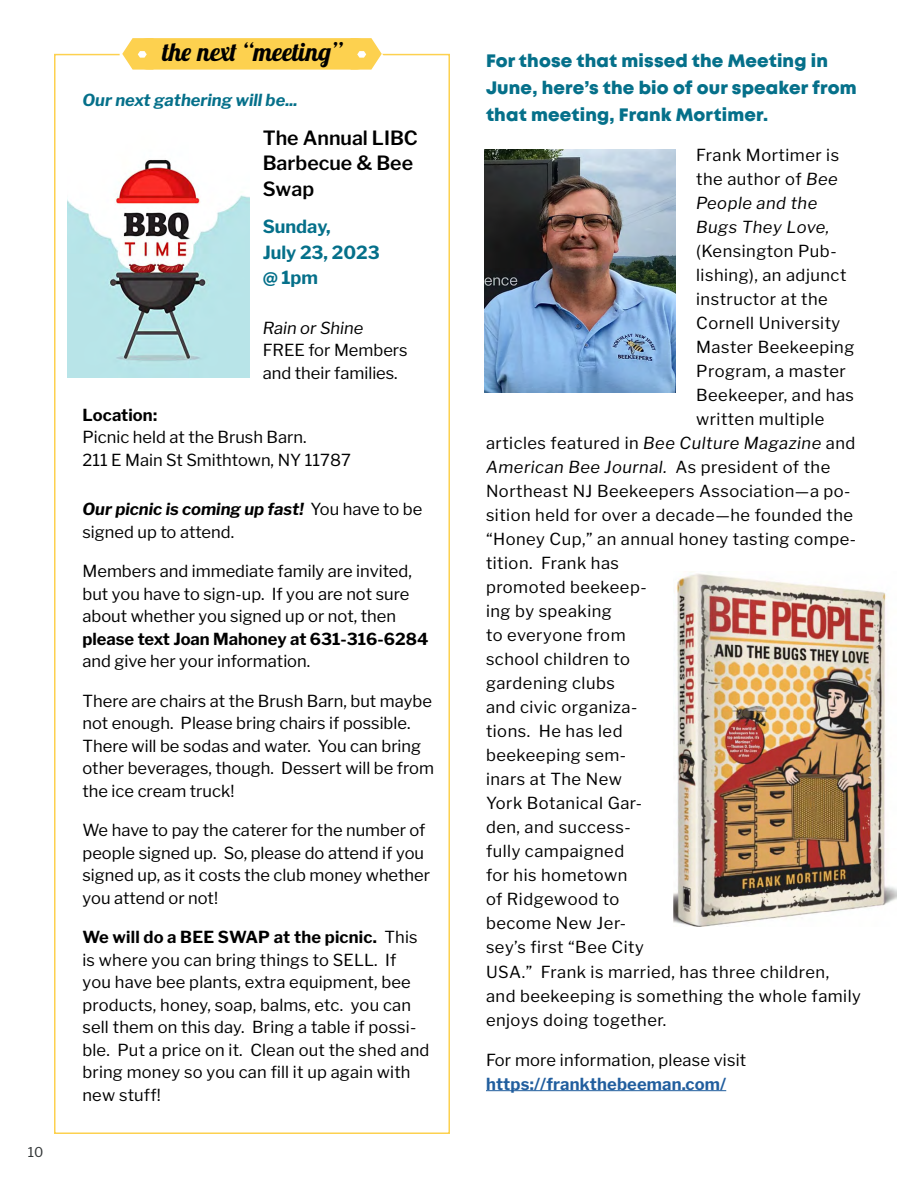
<style>
.page{position:relative;width:918px;height:1188px;background:#fff}
.page>*{position:absolute;margin:0;border:0;box-sizing:border-box;transform-origin:0 0}
.t1{font:italic 700 25.5px "Lobster Two";letter-spacing:-.01em;color:#000}
.t2{font:600 19.5px/25.5px "Libre Franklin";color:#000}
.t3{font:18px/27px "Mont Heavy DEMO";letter-spacing:.01em;color:#05708a}
.t4{font:700 18px/25.5px "Libre Franklin";color:#05708a}
.t5{font:16.5px/22.5px "Libre Franklin";letter-spacing:.01em;color:#000}
.t6{font:16.5px "Libre Franklin";letter-spacing:.03em;color:#000}
.t7{font:italic 16.5px/24px "Libre Franklin";letter-spacing:.03em;color:#000}
.t8{font:700 16.5px "Libre Franklin";color:#000}
.t9{font:700 16.5px "Libre Franklin";letter-spacing:.01em;color:#215e9e}
.t10{font:italic 700 16.5px "Libre Franklin";color:#05708a}
.t11{font:italic 16.5px "Libre Franklin";color:#000}
.t12{font:13.5px "Libre Franklin";color:#323637}
.s1{font-style:normal}
.s2{font-style:italic}
.s3{font-weight:700;font-style:italic}
.s4{font-weight:700}
</style>
<div class="page">
<img style="left:68px;top:159px;width:181px;height:219px">
<div style="left:132px;top:38px;width:240px;height:32px;background:#fdd14f;border-radius:16px"></div>
<svg style="left:122px;top:38px;width:42px;height:32px"></svg>
<svg style="left:331px;top:38px;width:53px;height:32px"></svg>
<hr style="left:486px;top:1090px;width:240px;height:1px;background:#215e9e">
<img style="left:484px;top:150px;width:192px;height:243px">
<hr style="left:917px;top:0;width:1px;height:83px;background:#05708a">
<img style="left:674px;top:573px;width:222px;height:354px">
<p class="t12" style="left:28px;top:1144px;width:17px">10</p>
<h1 class="t1" style="left:162px;top:35px;width:182px">the next “meeting”</h1>
<p class="t3" style="left:486px;top:48px;width:372px">For those that missed the Meeting in<br>June, here’s the bio of our speaker from that meeting, Frank Mortimer.</p>
<p class="t7" style="left:696px;top:143px;width:145px"><span class="s1">Frank Mortimer is the author of</span> Bee<br>People and the<br>Bugs They Love,</p>
<p class="t6" style="left:696px;top:241px;width:142px">(Kensington Pub-</p>
<p class="t6" style="left:696px;top:265px;width:152px">lishing), an adjunct</p>
<p class="t6" style="left:696px;top:289px;width:133px">instructor at the</p>
<p class="t6" style="left:696px;top:313px;width:146px">Cornell University</p>
<p class="t6" style="left:696px;top:337px;width:160px">Master Beekeeping</p>
<p class="t6" style="left:696px;top:361px;width:151px">Program, a master</p>
<p class="t6" style="left:696px;top:385px;width:159px">Beekeeper, and has</p>
<p class="t6" style="left:696px;top:409px;width:130px">written multiple</p>
<p class="t6" style="left:486px;top:433px;width:371px">articles featured in <span class="s2">Bee Culture Magazine</span> and</p>
<p class="t7" style="left:486px;top:455px;width:346px">American Bee Journal. <span class="s1">As president of the</span></p>
<p class="t6" style="left:486px;top:481px;width:366px">Northeast NJ Beekeepers Association—a po-</p>
<p class="t6" style="left:486px;top:505px;width:369px">sition held for over a decade—he founded the</p>
<p class="t6" style="left:486px;top:529px;width:372px">“Honey Cup,” an annual honey tasting compe-</p>
<p class="t6" style="left:486px;top:553px;width:135px">tition. Frank has</p>
<p class="t6" style="left:486px;top:577px;width:162px">promoted beekeep-</p>
<p class="t6" style="left:486px;top:601px;width:127px">ing by speaking</p>
<p class="t6" style="left:486px;top:625px;width:141px">to everyone from</p>
<p class="t6" style="left:486px;top:650px;width:145px">school children to</p>
<p class="t6" style="left:486px;top:674px;width:130px">gardening clubs</p>
<p class="t6" style="left:486px;top:698px;width:153px">and civic organiza-</p>
<p class="t6" style="left:486px;top:722px;width:138px">tions. He has led</p>
<p class="t6" style="left:486px;top:746px;width:142px">beekeeping sem-</p>
<p class="t6" style="left:486px;top:770px;width:137px">inars at The New</p>
<p class="t6" style="left:486px;top:794px;width:158px">York Botanical Gar-</p>
<p class="t6" style="left:486px;top:818px;width:146px">den, and success-</p>
<p class="t6" style="left:486px;top:842px;width:140px">fully campaigned</p>
<p class="t6" style="left:486px;top:866px;width:143px">for his hometown</p>
<p class="t6" style="left:486px;top:890px;width:135px">of Ridgewood to</p>
<p class="t6" style="left:486px;top:914px;width:142px">become New Jer-</p>
<p class="t6" style="left:486px;top:938px;width:159px">sey’s first “Bee City</p>
<p class="t6" style="left:486px;top:962px;width:345px">USA.” Frank is married, has three children,</p>
<p class="t6" style="left:486px;top:986px;width:376px">and beekeeping is something the whole family</p>
<p class="t6" style="left:486px;top:1010px;width:182px">enjoys doing together.</p>
<p class="t5" style="left:486px;top:1048px;width:262px">For more information, please visit</p>
<p class="t9" style="left:486px;top:1074px;width:242px">https://frankthebeeman.com/</p>
<p class="t10" style="left:82px;top:90px;width:217px">Our next gathering will be...</p>
<p class="t2" style="left:263px;top:125px;width:157px">The Annual LIBC<br>Barbecue &amp; Bee<br>Swap</p>
<p class="t4" style="left:263px;top:214px;width:119px">Sunday,<br>July 23, 2023 @ 1pm</p>
<p class="t11" style="left:263px;top:318px;width:102px">Rain or Shine</p>
<p class="t5" style="left:263px;top:339px;width:147px">FREE for Members and their families.</p>
<p class="t8" style="left:82px;top:405px;width:76px">Location:</p>
<p class="t5" style="left:82px;top:426px;width:270px">Picnic held at the Brush Barn.<br>211 E Main St Smithtown, NY 11787</p>
<p class="t5" style="left:82px;top:498px;width:341px"><span class="s3">Our picnic is coming up fast!</span> You have to be signed up to attend.</p>
<p class="t5" style="left:82px;top:560px;width:331px">Members and immediate family are invited, but you have to sign-up. If you are not sure about whether you signed up or not, then</p>
<p class="t8" style="left:82px;top:629px;width:347px">please text Joan Mahoney at 631-316-6284</p>
<p class="t5" style="left:82px;top:650px;width:229px">and give her your information.</p>
<p class="t5" style="left:82px;top:690px;width:353px">There are chairs at the Brush Barn, but maybe not enough. Please bring chairs if possible.<br>There will be sodas and water. You can bring other beverages, though. Dessert will be from the ice cream truck!</p>
<p class="t5" style="left:82px;top:819px;width:349px">We have to pay the caterer for the number of people signed up. So, please do attend if you signed up, as it costs the club money whether you attend or not!</p>
<p class="t5" style="left:82px;top:926px;width:348px"><span class="s4">We will do a BEE SWAP at the picnic.</span> This is where you can bring things to SELL. If<br>you have bee plants, extra equipment, bee products, honey, soap, balms, etc. you can sell them on this day. Bring a table if possi&shy;ble. Put a price on it. Clean out the shed and bring money so you can fill it up again with new stuff!</p>
</div>
